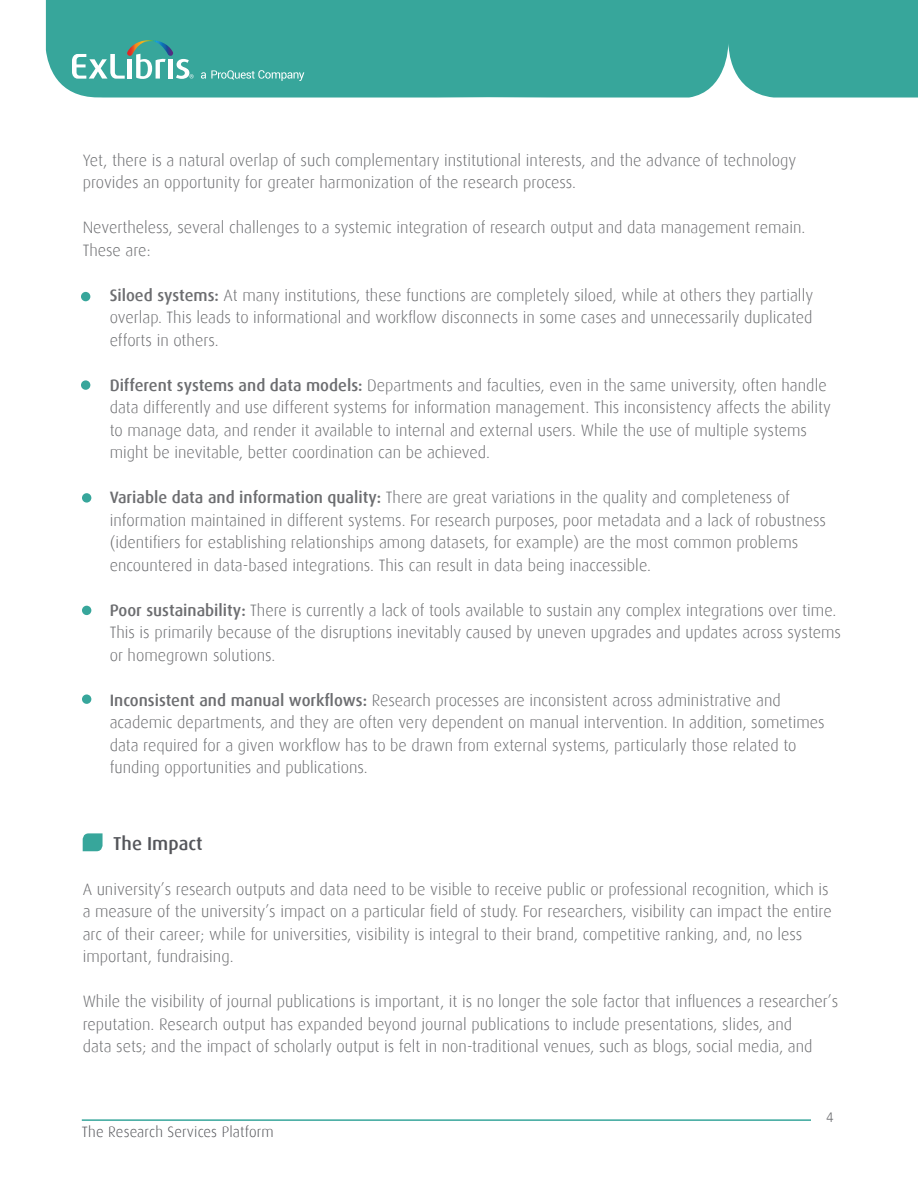
<style>
.page{position:relative;width:918px;height:1188px;background:#fff}
.page>*{position:absolute;margin:0;border:0;box-sizing:border-box;transform-origin:0 0}
.t1{font:500 18.75px "Dax";color:#54555a}
.t2{font:300 16.5px/22.5px "Dax";color:#6c6d70}
.t3{font:300 15px "Dax";letter-spacing:.01em;color:#54555a}
.t4{font:300 13.5px "Avenir";color:#6c6d70}
.s1{font-weight:500}
</style>
<div class="page">
<hr style="left:82px;top:1119px;width:749px;height:2px;background:#37a69b">
<div style="left:811px;top:1112px;width:23px;height:14px;background:#fff"></div>
<div style="left:46px;top:0;width:872px;height:98px;background:#37a69b"></div>
<svg style="left:201px;top:70px;width:103px;height:11px"></svg>
<svg style="left:72px;top:40px;width:122px;height:39px"></svg>
<div style="left:81px;top:292px;width:9px;height:9px;background:#37a69b;border-radius:50%"></div>
<div style="left:81px;top:380px;width:9px;height:10px;background:#37a69b;border-radius:50%"></div>
<div style="left:82px;top:493px;width:9px;height:10px;background:#37a69b;border-radius:50%"></div>
<div style="left:82px;top:606px;width:9px;height:9px;background:#37a69b;border-radius:50%"></div>
<div style="left:82px;top:694px;width:9px;height:10px;background:#37a69b;border-radius:50%"></div>
<svg style="left:83px;top:833px;width:20px;height:18px"></svg>
<p class="t2" style="left:83px;top:149px;width:715px">Yet, there is a natural overlap of such complementary institutional interests, and the advance of technology provides an opportunity for greater harmonization of the research process.</p>
<p class="t2" style="left:83px;top:216px;width:724px">Nevertheless, several challenges to a systemic integration of research output and data management remain.<br>These are:</p>
<p class="t2" style="left:110px;top:284px;width:705px;text-align:justify;text-indent:-27px"><span class="s1">• Siloed systems:</span> At many institutions, these functions are completely siloed, while at others they partially overlap. This leads to informational and workflow disconnects in some cases and unnecessarily duplicated efforts in others.</p>
<p class="t2" style="left:110px;top:374px;width:723px"><span class="s1">Different systems and data models:</span> Departments and faculties, even in the same university, often handle data differently and use different systems for information management. This inconsistency affects the ability to manage data, and render it available to internal and external users. While the use of multiple systems might be inevitable, better coordination can be achieved.</p>
<p class="t2" style="left:110px;top:486px;width:718px"><span class="s1">Variable data and information quality:</span> There are great variations in the quality and completeness of information maintained in different systems. For research purposes, poor metadata and a lack of robustness (identifiers for establishing relationships among datasets, for example) are the most common problems encountered in data-based integrations. This can result in data being inaccessible.</p>
<p class="t2" style="left:110px;top:599px;width:733px"><span class="s1">Poor sustainability:</span> There is currently a lack of tools available to sustain any complex integrations over time.<br>This is primarily because of the disruptions inevitably caused by uneven upgrades and updates across systems or homegrown solutions.</p>
<p class="t2" style="left:110px;top:689px;width:716px"><span class="s1">Inconsistent and manual workflows:</span> Research processes are inconsistent across administrative and academic departments, and they are often very dependent on manual intervention. In addition, sometimes data required for a given workflow has to be drawn from external systems, particularly those related to funding opportunities and publications.</p>
<p class="t1" style="left:113px;top:833px;width:91px">The Impact</p>
<p class="t2" style="left:83px;top:878px;width:751px">A university’s research outputs and data need to be visible to receive public or professional recognition, which is a measure of the university’s impact on a particular field of study. For researchers, visibility can impact the entire arc of their career; while for universities, visibility is integral to their brand, competitive ranking, and, no less important, fundraising.</p>
<p class="t2" style="left:83px;top:990px;width:757px">While the visibility of journal publications is important, it is no longer the sole factor that influences a researcher’s reputation. Research output has expanded beyond journal publications to include presentations, slides, and<br>data sets; and the impact of scholarly output is felt in non-traditional venues, such as blogs, social media, and</p>
<p class="t3" style="left:82px;top:1124px;width:193px">The Research Services Platform</p>
<p class="t4" style="left:827px;top:1110px;width:9px">4</p>
</div>
